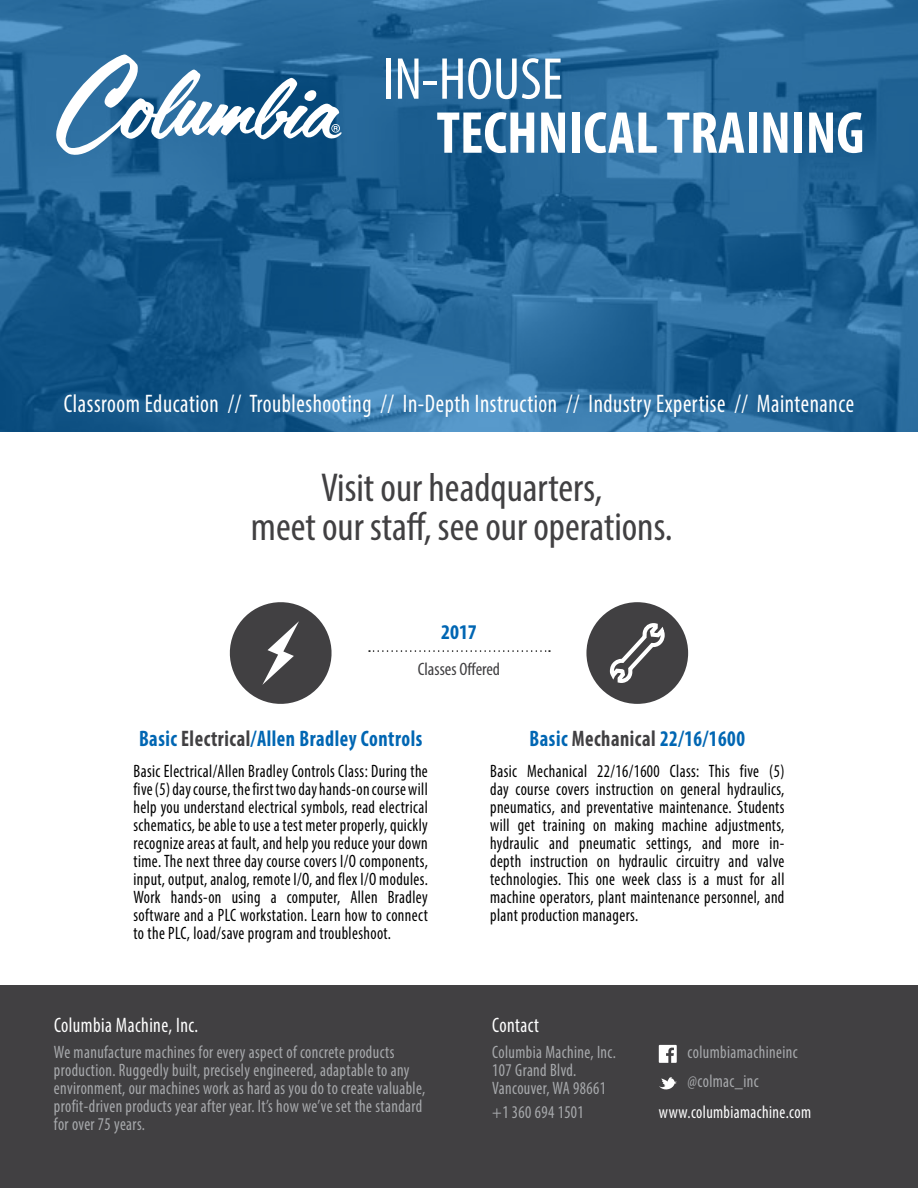
<style>
.page{position:relative;width:918px;height:1188px;background:#fff}
.page>*{position:absolute;margin:0;border:0;box-sizing:border-box;transform-origin:0 0}
.t1{font:700 condensed 59.7px "Myriad Pro";color:#fff}
.t2{font:condensed 59.7px "Myriad Pro";color:#fff}
.t3{font:condensed 40.5px/39.2px "Myriad Pro";color:#414042;text-align:center}
.t4{font:condensed 25.5px "Myriad Pro";letter-spacing:.025em;color:#fff;scale:.9 1}
.t5{font:700 condensed 22.5px "Myriad Pro";letter-spacing:.025em;color:#0066b3;scale:.9 1}
.t6{font:condensed 21px "Myriad Pro";letter-spacing:.025em;color:#fff;scale:.9 1}
.t7{font:700 condensed 21px "Myriad Pro";color:#0066b3}
.t8{font:condensed 18px/18px "Myriad Pro";letter-spacing:.025em;color:#000;text-align:justify;scale:.9 1}
.t9{font:condensed 18px/18px "Myriad Pro";letter-spacing:.025em;color:#a7a9ac;scale:.9 1}
.t10{font:condensed 18px "Myriad Pro";letter-spacing:.025em;color:#fff;scale:.9 1}
.t11{font:condensed 18px "Myriad Pro";color:#414042}
.s1{color:#414042}
</style>
<div class="page">
<svg style="left:0;top:0;width:918px;height:432px;background:#246697"></svg>
<div style="left:0;top:986px;width:918px;height:202px;background:#414042"></div>
<svg style="left:369px;top:650px;width:181px;height:2px"></svg>
<svg style="left:229px;top:602px;width:103px;height:102px"></svg>
<div style="left:586px;top:602px;width:102px;height:102px;background:#414042;border-radius:50%"></div>
<svg style="left:608px;top:602px;width:58px;height:102px"></svg>
<svg style="left:54px;top:54px;width:288px;height:103px"></svg>
<svg style="left:659px;top:1045px;width:18px;height:18px"></svg>
<svg style="left:659px;top:1077px;width:18px;height:13px"></svg>
<h1 class="t2" style="left:382px;top:43px;width:182px">IN-HOUSE</h1>
<h1 class="t1" style="left:437px;top:96px;width:430px">TECHNICAL TRAINING</h1>
<h3 class="t4" style="left:64px;top:388px;width:879px">Classroom Education // Troubleshooting // In-Depth Instruction // Industry Expertise // Maintenance</h3>
<h2 class="t3" style="left:251px;top:468px;width:423px">Visit our headquarters,<br>meet our staff, see our operations.</h2>
<p class="t7" style="left:441px;top:619px;width:37px">2017</p>
<p class="t11" style="left:418px;top:658px;width:84px">Classes Offered</p>
<p class="t5" style="left:139px;top:724px;width:316px">Basic <span class="s1">Electrical</span>/Allen Bradley Controls</p>
<p class="t5" style="left:530px;top:724px;width:241px">Basic <span class="s1">Mechanical</span> 22/16/1600</p>
<p class="t8" style="left:134px;top:762px;width:329px">Basic Electrical/Allen Bradley Controls Class: During the five (5) day course, the first two day hands-on course will help you understand electrical symbols, read electrical schematics, be able to use a test meter properly, quickly recognize areas at fault, and help you reduce your down time. The next three day course covers I/O components, input, output, analog, remote I/O, and flex I/O modules.<br>Work hands-on using a computer, Allen Bradley software and a PLC workstation. Learn how to connect to the PLC, load/save program and troubleshoot.</p>
<p class="t8" style="left:490px;top:762px;width:329px">Basic Mechanical 22/16/1600 Class: This five (5) day course covers instruction on general hydraulics, pneumatics, and preventative maintenance. Students will get training on making machine adjustments, hydraulic and pneumatic settings, and more in&shy;depth instruction on hydraulic circuitry and valve technologies. This one week class is a must for all machine operators, plant maintenance personnel, and plant production managers.</p>
<p class="t6" style="left:54px;top:1013px;width:162px">Columbia Machine, Inc.</p>
<p class="t6" style="left:492px;top:1013px;width:54px">Contact</p>
<p class="t9" style="left:54px;top:1043px;width:414px">We manufacture machines for every aspect of concrete products production. Ruggedly built, precisely engineered, adaptable to any environment, our machines work as hard as you do to create valuable, profit-driven products year after year. It’s how we’ve set the standard for over 75 years.</p>
<p class="t9" style="left:492px;top:1043px;width:139px">Columbia Machine, Inc.<br>107 Grand Blvd.<br>Vancouver, WA 98661</p>
<p class="t9" style="left:492px;top:1103px;width:103px">+1 360 694 1501</p>
<p class="t9" style="left:688px;top:1038px;width:124px;line-height:28.8px">columbiamachineinc @colmac_inc</p>
<p class="t10" style="left:659px;top:1101px;width:171px">www.columbiamachine.com</p>
</div>
